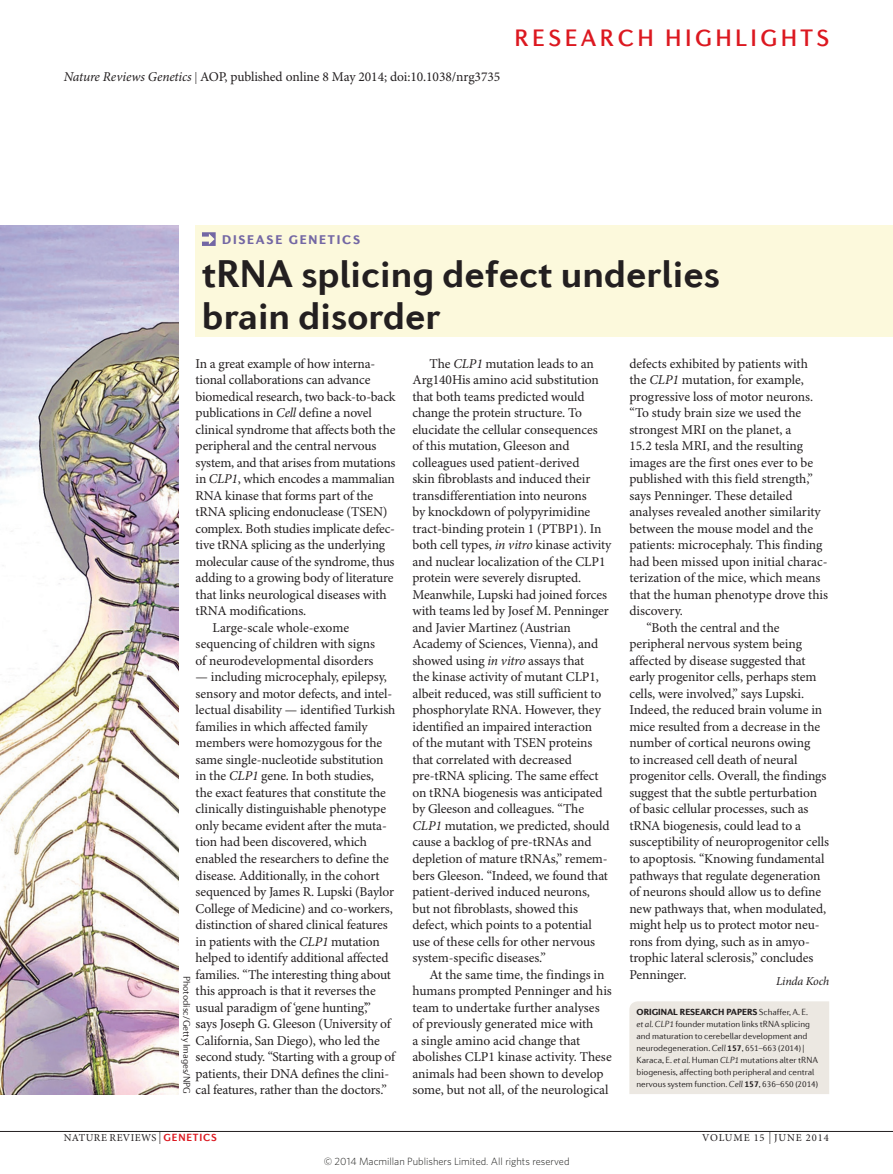
<style>
.page{position:relative;width:893px;height:1174px;background:#fff}
.page>*{position:absolute;margin:0;border:0;box-sizing:border-box;transform-origin:0 0}
.t1{font:700 39px/42px "Diverda Sans Com";color:#231f20}
.sectionheader{font:500 24px "Diverda Sans Com";letter-spacing:.14em;color:#dc1820}
.bodyindent{font:13.5px/16.5px "Minion Pro";letter-spacing:-.005em;color:#231f20}
.bodyfirst{font:13.5px/16.5px "Minion Pro";letter-spacing:-.015em;color:#231f20}
.ministrap{font:900 12.75px "Diverda Sans Com";letter-spacing:.14em;color:#7367a4}
.author{font:italic 12px "Minion Pro";letter-spacing:-.015em;color:#231f20}
.t2{font:300 10.5px "Whitney";color:#1d1d1b}
.t3{font:10.5px "Minion Pro";letter-spacing:.04em;color:#231f20}
.t4{font:10.5px "Minion Pro";letter-spacing:.085em;color:#231f20}
.creditstyle{font:300 9.75px "Diverda Sans Com";letter-spacing:-.005em;color:#231f20}
.webbody{font:300 9px/12px "Diverda Sans Com";letter-spacing:-.005em;color:#231f20}
.s1{font-style:italic}
.s2{font-size:12px}
.s3{font-weight:900}
.s4{font-weight:700}
.s5{font-family:"Diverda Sans Com";font-weight:700;color:#dc1820}
</style>
<div class="page">
<img style="left:0;top:225px;width:179px;height:869px">
<div style="left:196px;top:225px;width:697px;height:112px;background:#fcf9dc"></div>
<hr style="left:0;top:1131px;width:893px;height:1px;background:#231f20">
<svg style="left:202px;top:232px;width:14px;height:14px"></svg>
<div style="left:629px;top:1001px;width:200px;height:93px;background:#ece8e2"></div>
<p class="bodyindent" style="left:64px;top:69px;width:438px"><span class="s1">Nature Reviews Genetics</span> <span class="s2">|</span> AOP, published online 8 May 2014; doi:10.1038/nrg3735</p>
<p class="sectionheader" style="left:514px;top:24px;width:316px">RESEARCH HIGHLIGHTS</p>
<p class="ministrap" style="left:222px;top:232px;width:140px">DISEASE GENETICS</p>
<p class="t1" style="left:202px;top:253px;width:519px">tRNA splicing defect underlies brain disorder</p>
<p class="bodyfirst" style="left:196px;top:356px;width:201px">In a great example of how interna&shy;tional collaborations can advance biomedical research, two back-to-back publications in <span class="s1">Cell</span> define a novel clinical syndrome that affects both the peripheral and the central nervous system, and that arises from mutations in <span class="s1">CLP1</span>, which encodes a mammalian RNA kinase that forms part of the tRNA splicing endonuclease (TSEN) complex. Both studies implicate defec&shy;tive tRNA splicing as the underlying molecular cause of the syndrome, thus adding to a growing body of literature that links neurological diseases with tRNA modifications.</p>
<p class="bodyindent" style="left:196px;top:620px;width:181px;text-indent:17px">Large-scale whole-exome sequencing of children with signs of neurodevelopmental disorders</p>
<p class="bodyindent" style="left:196px;top:669px;width:201px">— including microcephaly, epilepsy, sensory and motor defects, and intel&shy;lectual disability — identified Turkish families in which affected family members were homozygous for the same single-nucleotide substitution in the <span class="s1">CLP1</span> gene. In both studies,<br>the exact features that constitute the clinically distinguishable phenotype only became evident after the muta&shy;tion had been discovered, which enabled the researchers to define the disease. Additionally, in the cohort sequenced by James R. Lupski (Baylor College of Medicine) and co-workers, distinction of shared clinical features in patients with the <span class="s1">CLP1</span> mutation helped to identify additional affected families. “The interesting thing about this approach is that it reverses the usual paradigm of ‘gene hunting’,” says Joseph G. Gleeson (University of California, San Diego), who led the second study. “Starting with a group of patients, their DNA defines the clini&shy;cal features, rather than the doctors.”</p>
<p class="creditstyle" style="left:192px;top:976px;width:120px;rotate:90deg">Photodisc/Getty Images/NPG</p>
<p class="bodyindent" style="left:412px;top:356px;width:200px;text-indent:17px">The <span class="s1">CLP1</span> mutation leads to an Arg140His amino acid substitution that both teams predicted would change the protein structure. To elucidate the cellular consequences of this mutation, Gleeson and colleagues used patient-derived<br>skin fibroblasts and induced their transdifferentiation into neurons<br>by knockdown of polypyrimidine tract-binding protein 1 (PTBP1). In both cell types, <span class="s1">in vitro</span> kinase activity and nuclear localization of the CLP1 protein were severely disrupted.<br>Meanwhile, Lupski had joined forces with teams led by Josef M. Penninger and Javier Martinez (Austrian Academy of Sciences, Vienna), and showed using <span class="s1">in vitro</span> assays that<br>the kinase activity of mutant CLP1, albeit reduced, was still sufficient to phosphorylate RNA. However, they identified an impaired interaction<br>of the mutant with TSEN proteins that correlated with decreased pre-tRNA splicing. The same effect on tRNA biogenesis was anticipated by Gleeson and colleagues. “The <span class="s1">CLP1</span> mutation, we predicted, should cause a backlog of pre-tRNAs and depletion of mature tRNAs,” remem&shy;bers Gleeson. “Indeed, we found that patient-derived induced neurons,<br>but not fibroblasts, showed this defect, which points to a potential use of these cells for other nervous system-specific diseases.”</p>
<p class="bodyindent" style="left:412px;top:966px;width:201px;text-indent:17px">At the same time, the findings in humans prompted Penninger and his team to undertake further analyses of previously generated mice with<br>a single amino acid change that abolishes CLP1 kinase activity. These animals had been shown to develop some, but not all, of the neurological</p>
<p class="bodyindent" style="left:629px;top:356px;width:200px">defects exhibited by patients with the <span class="s1">CLP1</span> mutation, for example, progressive loss of motor neurons. “To study brain size we used the strongest MRI on the planet, a<br>15.2 tesla MRI, and the resulting images are the first ones ever to be published with this field strength,” says Penninger. These detailed analyses revealed another similarity between the mouse model and the patients: microcephaly. This finding had been missed upon initial charac&shy;terization of the mice, which means that the human phenotype drove this discovery.</p>
<p class="bodyindent" style="left:629px;top:620px;width:201px;text-indent:17px">“Both the central and the peripheral nervous system being affected by disease suggested that early progenitor cells, perhaps stem cells, were involved,” says Lupski.<br>Indeed, the reduced brain volume in mice resulted from a decrease in the number of cortical neurons owing<br>to increased cell death of neural progenitor cells. Overall, the findings suggest that the subtle perturbation of basic cellular processes, such as tRNA biogenesis, could lead to a susceptibility of neuroprogenitor cells to apoptosis. “Knowing fundamental pathways that regulate degeneration of neurons should allow us to define new pathways that, when modulated, might help us to protect motor neu&shy;rons from dying, such as in amyo&shy;trophic lateral sclerosis,” concludes Penninger.</p>
<p class="author" style="left:776px;top:973px;width:54px">Linda Koch</p>
<p class="webbody" style="left:637px;top:1005px;width:183px"><span class="s3">ORIGINAL RESEARCH PAPERS</span> Schaffer, A. E.<br><span class="s1">et al. CLP1</span> founder mutation links tRNA splicing and maturation to cerebellar development and neurodegeneration. <span class="s1">Cell</span> <span class="s4">157</span>, 651–663 (2014) | Karaca, E. <span class="s1">et al.</span> Human <span class="s1">CLP1</span> mutations alter tRNA biogenesis, affecting both peripheral and central nervous system function. <span class="s1">Cell</span> <span class="s4">157</span>, 636–650 (2014)</p>
<p class="t3" style="left:64px;top:1131px;width:154px">NATURE REVIEWS <span class="s2">|</span> <span class="s5">GENETICS</span></p>
<p class="t4" style="left:702px;top:1131px;width:128px">VOLUME 15 <span class="s2">|</span> JUNE 2014</p>
<p class="t2" style="left:324px;top:1154px;width:247px">© 2014 Macmillan Publishers Limited. All rights reserved</p>
</div>
